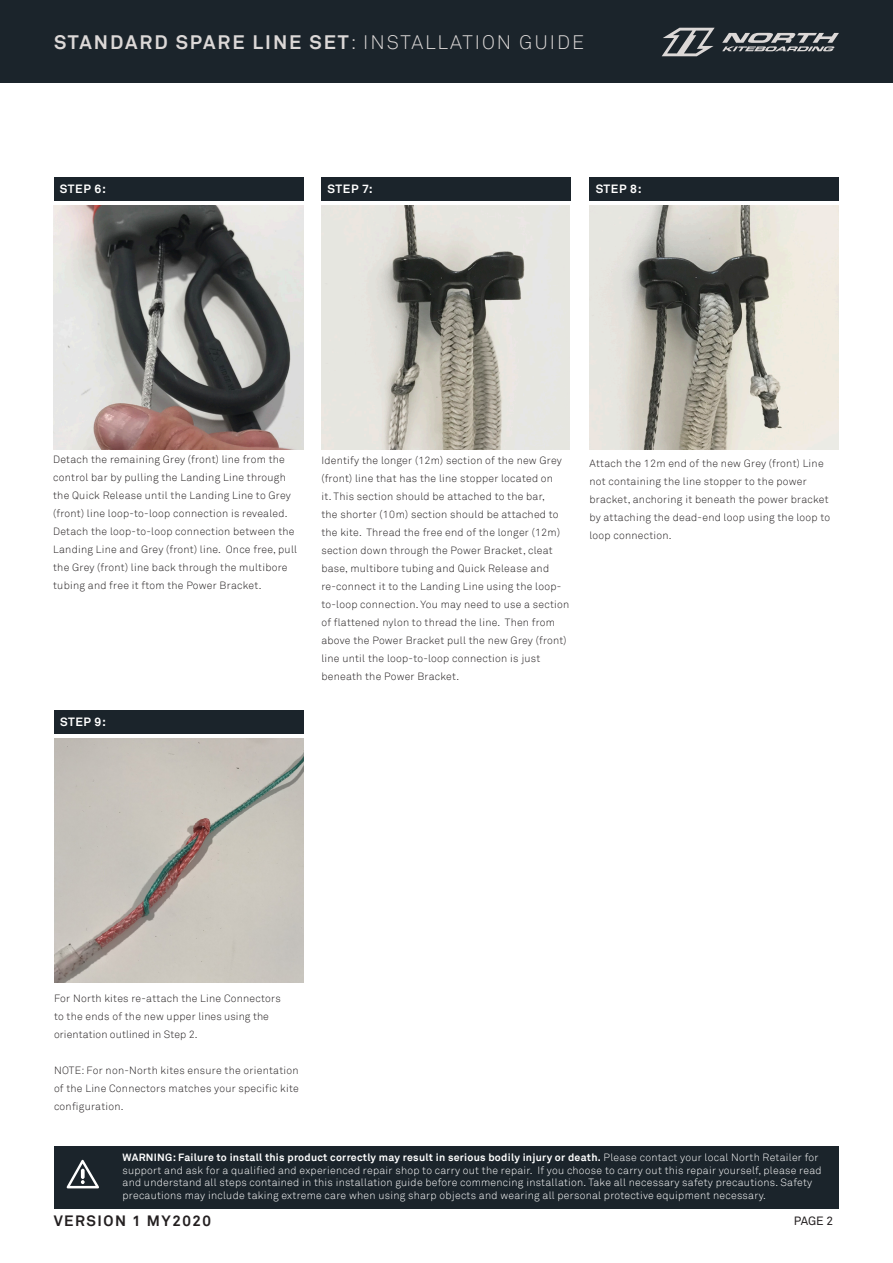
<style>
.page{position:relative;width:893px;height:1263px;background:#fff}
.page>*{position:absolute;margin:0;border:0;box-sizing:border-box;transform-origin:0 0}
.t1{font:700 19.5px "Akkurat";letter-spacing:.1em;color:#dcd8d7}
.t2{font:700 15px "Akkurat";letter-spacing:.1em;color:#231f20}
.t3{font:700 12px "Akkurat";letter-spacing:.05em;color:#fff}
.t4{font:12px "Akkurat";color:#231f20}
.t5{font:300 10.5px/18px "Akkurat";letter-spacing:.025em;color:#231f20}
.t6{font:300 10.5px/12.6px "Akkurat";letter-spacing:.025em;color:#fff}
.s1{font-weight:300}
.s2{font-weight:700}
</style>
<div class="page">
<div style="left:0;top:0;width:893px;height:82px;background:#1b242b"></div>
<div style="left:54px;top:1147px;width:785px;height:62px;background:#1b242b"></div>
<svg style="left:662px;top:28px;width:53px;height:28px"></svg>
<svg style="left:722px;top:33px;width:117px;height:18px"></svg>
<svg style="left:67px;top:1160px;width:32px;height:28px"></svg>
<img style="left:54px;top:739px;width:250px;height:244px">
<img style="left:321px;top:206px;width:248px;height:244px">
<img style="left:589px;top:205px;width:250px;height:245px">
<div style="left:321px;top:178px;width:250px;height:23px;background:#1b242b"></div>
<div style="left:589px;top:178px;width:250px;height:23px;background:#1b242b"></div>
<div style="left:54px;top:178px;width:249px;height:23px;background:#1b242b"></div>
<div style="left:54px;top:710px;width:250px;height:24px;background:#1b242b"></div>
<img style="left:54px;top:205px;width:249px;height:245px">
<p class="t1" style="left:54px;top:30px;width:532px">STANDARD SPARE LINE SET<span class="s1">: INSTALLATION GUIDE</span></p>
<p class="t3" style="left:60px;top:181px;width:47px">STEP 6:</p>
<p class="t3" style="left:328px;top:181px;width:47px">STEP 7:</p>
<p class="t3" style="left:596px;top:181px;width:47px">STEP 8:</p>
<p class="t5" style="left:53px;top:451px;width:245px">Detach the remaining Grey (front) line from the control bar by pulling the Landing Line through the Quick Release until the Landing Line to Grey (front) line loop-to-loop connection is revealed.<br>Detach the loop-to-loop connection between the Landing Line and Grey (front) line. Once free, pull the Grey (front) line back through the multibore tubing and free it ftom the Power Bracket.</p>
<p class="t3" style="left:60px;top:714px;width:47px">STEP 9:</p>
<p class="t5" style="left:321px;top:451px;width:249px">Identify the longer (12m) section of the new Grey (front) line that has the line stopper located on<br>it. This section should be attached to the bar,<br>the shorter (10m) section should be attached to the kite. Thread the free end of the longer (12m) section down through the Power Bracket, cleat base, multibore tubing and Quick Release and re-connect it to the Landing Line using the loop&shy;to-loop connection. You may need to use a section of flattened nylon to thread the line. Then from above the Power Bracket pull the new Grey (front) line until the loop-to-loop connection is just beneath the Power Bracket.</p>
<p class="t5" style="left:589px;top:454px;width:242px">Attach the 12m end of the new Grey (front) Line not containing the line stopper to the power bracket, anchoring it beneath the power bracket by attaching the dead-end loop using the loop to loop connection.</p>
<p class="t5" style="left:54px;top:989px;width:228px">For North kites re-attach the Line Connectors to the ends of the new upper lines using the orientation outlined in Step 2.</p>
<p class="t5" style="left:54px;top:1061px;width:246px;text-align:justify">NOTE: For non-North kites ensure the orientation of the Line Connectors matches your specific kite configuration.</p>
<p class="t6" style="left:123px;top:1151px;width:701px"><span class="s2">WARNING: Failure to install this product correctly may result in serious bodily injury or death.</span> Please contact your local North Retailer for support and ask for a qualified and experienced repair shop to carry out the repair. If you choose to carry out this repair yourself, please read and understand all steps contained in this installation guide before commencing installation. Take all necessary safety precautions. Safety precautions may include taking extreme care when using sharp objects and wearing all personal protective equipment necessary.</p>
<h2 class="t2" style="left:54px;top:1211px;width:159px">VERSION 1 MY2020</h2>
<p class="t4" style="left:794px;top:1214px;width:41px">PAGE 2</p>
</div>
